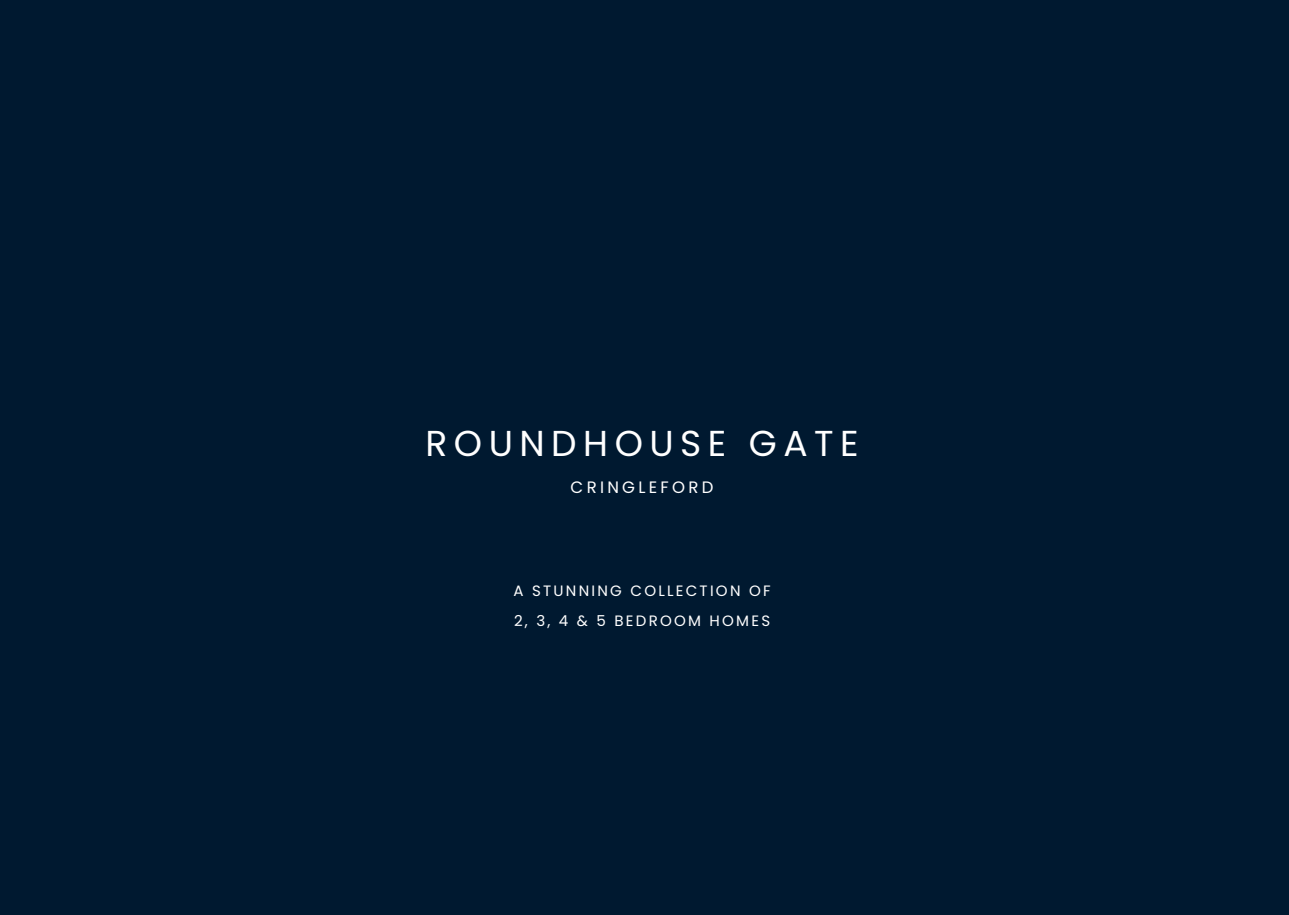
<style>
.page{position:relative;width:1289px;height:915px;background:#fff}
.page>*{position:absolute;margin:0;border:0;box-sizing:border-box;transform-origin:0 0}
.t1{font:36px "Poppins";letter-spacing:.18em;color:#fff}
.t2{font:16.5px "Poppins";letter-spacing:.2em;color:#fff}
.t3{font:15px/30px "Poppins";letter-spacing:.15em;color:#fff}
</style>
<div class="page">
<div style="left:0;top:0;width:1288px;height:914px;background:#001930"></div>
<h1 class="t1" style="left:425px;top:422px;width:434px">ROUNDHOUSE GATE</h1>
<p class="t2" style="left:570px;top:477px;width:144px">CRINGLEFORD</p>
<p class="t3" style="left:513px;top:575px;width:259px">A STUNNING COLLECTION OF<br>2, 3, 4 &amp; 5 BEDROOM HOMES</p>
</div>
